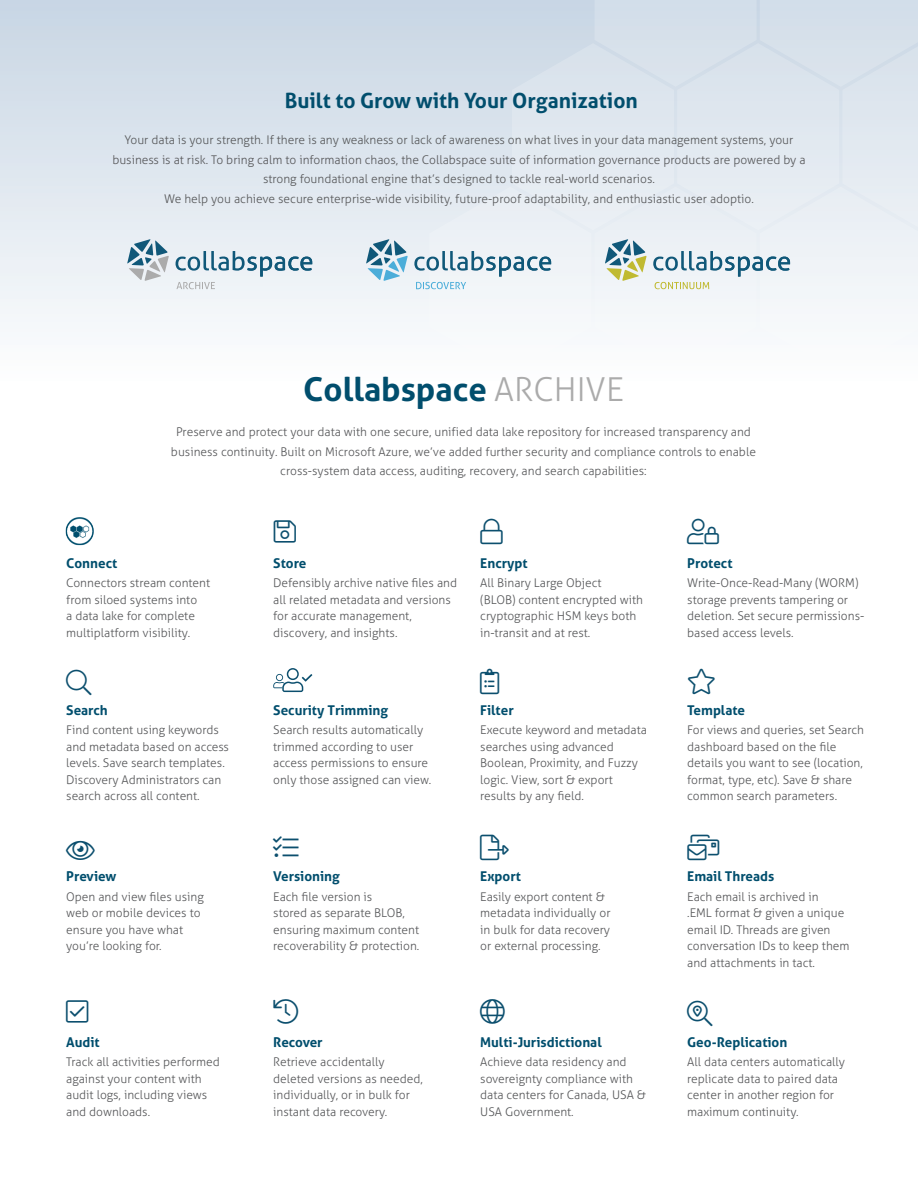
<style>
.page{position:relative;width:918px;height:1188px;background:#fff}
.page>*{position:absolute;margin:0;border:0;box-sizing:border-box;transform-origin:0 0}
.t1{font:700 33px "Aller";color:#014e6d}
.t2{font:300 25.5px "Font Awesome 5 Pro";color:#0c4f6e}
.t3{font:700 21px "Aller";color:#014e6d}
.t4{font:700 13.5px "Aller";color:#014e6d}
.t5{font:700 13.5px "Aller";letter-spacing:-.02em;color:#014e6d}
.t6{font:300 12px/16.5px "Aller";color:#57585a}
.s1{font-weight:300;color:#ababab}
</style>
<div class="page">
<div style="left:0;top:0;width:918px;height:390px;background:linear-gradient(to bottom,#c7d5e3,#fefefe)"></div>
<svg style="left:127px;top:239px;width:42px;height:42px;background:#adc0ca"></svg>
<svg style="left:175px;top:251px;width:137px;height:38px;background:#c5d5de"></svg>
<svg style="left:366px;top:239px;width:42px;height:42px;background:#9bc0d3"></svg>
<svg style="left:414px;top:0;width:504px;height:374px"></svg>
<img style="left:65px;top:517px;width:29px;height:28px">
<svg style="left:273px;top:668px;width:39px;height:24px"></svg>
<p class="t3" style="left:285px;top:88px;width:355px">Built to Grow with Your Organization</p>
<p class="t6" style="left:112px;top:130px;width:695px;line-height:19.5px;text-align:center">Your data is your strength. If there is any weakness or lack of awareness on what lives in your data management systems, your business is at risk. To bring calm to information chaos, the Collabspace suite of information governance products are powered by a strong foundational engine that’s designed to tackle real-world scenarios.<br>We help you achieve secure enterprise-wide visibility, future-proof adaptability, and enthusiastic user adoptio.</p>
<p class="t1" style="left:303px;top:369px;width:322px">Collabspace <span class="s1">ARCHIVE</span></p>
<p class="t6" style="left:171px;top:422px;width:587px;line-height:19.5px;text-align:center">Preserve and protect your data with one secure, unified data lake repository for increased transparency and business continuity. Built on Microsoft Azure, we’ve added further security and compliance controls to enable cross-system data access, auditing, recovery, and search capabilities:</p>
<p class="t4" style="left:66px;top:554px;width:53px">Connect</p>
<p class="t6" style="left:66px;top:575px;width:145px">Connectors stream content from siloed systems into<br>a data lake for complete multiplatform visibility.</p>
<p class="t4" style="left:66px;top:702px;width:43px">Search</p>
<p class="t6" style="left:66px;top:722px;width:154px">Find content using keywords</p>
<p class="t6" style="left:66px;top:738px;width:164px">and metadata based on access levels. Save search templates.<br>Discovery Administrators can search across all content.</p>
<p class="t2" style="left:66px;top:838px;width:30px">■</p>
<p class="t4" style="left:66px;top:868px;width:52px">Preview</p>
<p class="t6" style="left:66px;top:888px;width:139px">Open and view files using web or mobile devices to ensure you have what you’re looking for.</p>
<p class="t4" style="left:66px;top:1033px;width:35px">Audit</p>
<p class="t6" style="left:66px;top:1054px;width:155px">Track all activities performed against your content with audit logs, including views and downloads.</p>
<p class="t4" style="left:273px;top:554px;width:35px">Store</p>
<p class="t6" style="left:273px;top:575px;width:185px">Defensibly archive native files and all related metadata and versions for accurate management, discovery, and insights.</p>
<p class="t4" style="left:480px;top:554px;width:49px">Encrypt</p>
<p class="t6" style="left:480px;top:575px;width:164px">All Binary Large Object<br>(BLOB) content encrypted with cryptographic HSM keys both in-transit and at rest.</p>
<p class="t4" style="left:273px;top:702px;width:116px">Security Trimming</p>
<p class="t6" style="left:273px;top:722px;width:159px">Search results automatically trimmed according to user access permissions to ensure only those assigned can view.</p>
<p class="t4" style="left:273px;top:868px;width:68px">Versioning</p>
<p class="t6" style="left:273px;top:888px;width:148px">Each file version is<br>stored as separate BLOB, ensuring maximum content recoverability &amp; protection.</p>
<p class="t4" style="left:480px;top:702px;width:35px">Filter</p>
<p class="t6" style="left:480px;top:722px;width:168px">Execute keyword and metadata searches using advanced<br>Boolean, Proximity, and Fuzzy logic. View, sort &amp; export results by any field.</p>
<p class="t2" style="left:480px;top:835px;width:30px">■</p>
<p class="t4" style="left:480px;top:868px;width:42px">Export</p>
<p class="t6" style="left:480px;top:888px;width:132px">Easily export content &amp; metadata individually or in bulk for data recovery or external processing.</p>
<p class="t5" style="left:273px;top:1033px;width:51px">Recover</p>
<p class="t6" style="left:273px;top:1054px;width:151px">Retrieve accidentally deleted versions as needed, individually, or in bulk for instant data recovery.</p>
<p class="t4" style="left:480px;top:1033px;width:123px">Multi-Jurisdictional</p>
<p class="t6" style="left:480px;top:1054px;width:167px">Achieve data residency and sovereignty compliance with data centers for Canada, USA &amp;<br>USA Government.</p>
<p class="t4" style="left:687px;top:554px;width:47px">Protect</p>
<p class="t6" style="left:687px;top:575px;width:179px">Write-Once-Read-Many (WORM) storage prevents tampering or deletion. Set secure permissions&shy;based access levels.</p>
<p class="t4" style="left:687px;top:702px;width:59px">Template</p>
<p class="t6" style="left:687px;top:722px;width:178px">For views and queries, set Search dashboard based on the file details you want to see (location, format, type, etc). Save &amp; share common search parameters.</p>
<p class="t4" style="left:687px;top:868px;width:89px">Email Threads</p>
<p class="t6" style="left:687px;top:888px;width:164px">Each email is archived in<br>.EML format &amp; given a unique email ID. Threads are given conversation IDs to keep them and attachments in tact.</p>
<p class="t4" style="left:687px;top:1033px;width:102px">Geo-Replication</p>
<p class="t6" style="left:687px;top:1054px;width:159px">All data centers automatically replicate data to paired data center in another region for maximum continuity.</p>
</div>
